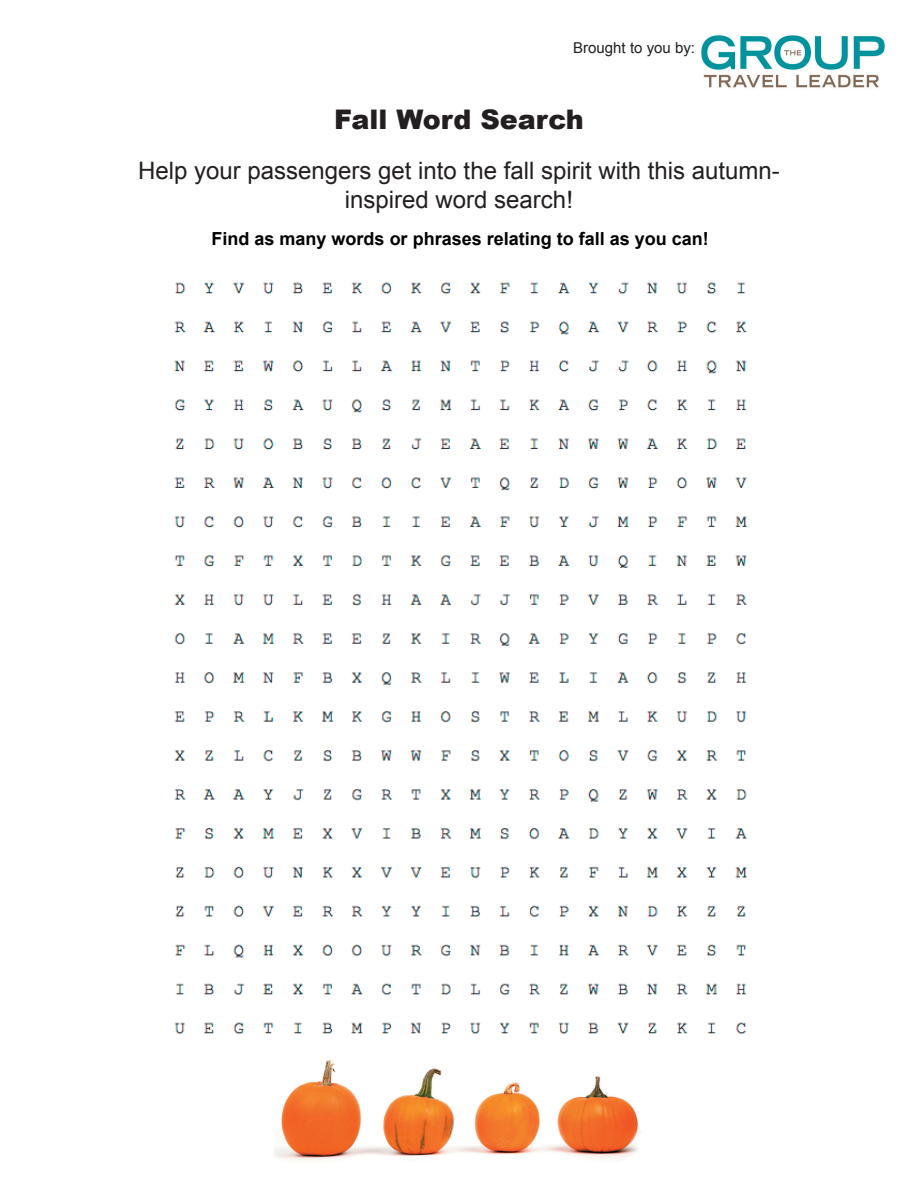
<style>
.page{position:relative;width:918px;height:1188px;background:#fff}
.page>*{position:absolute;margin:0;border:0;box-sizing:border-box;transform-origin:0 0}
.t1{font:900 27px "Arial";color:#231f20}
.t2{font:24px/28.8px "Arial";color:#231f20;text-align:center}
.t3{font:700 18px "Arial";color:#000}
.t4{font:15px "Arial";color:#231f20}
</style>
<div class="page">
<img style="left:701px;top:35px;width:184px;height:53px">
<img style="left:274px;top:1060px;width:365px;height:101px">
<img style="left:174px;top:282px;width:574px;height:753px">
<p class="t4" style="left:573px;top:38px;width:123px">Brought to you by:</p>
<p class="t1" style="left:334px;top:100px;width:251px">Fall Word Search</p>
<p class="t2" style="left:138px;top:156px;width:643px">Help your passengers get into the fall spirit with this autumn&shy;inspired word search!</p>
<p class="t3" style="left:212px;top:226px;width:499px">Find as many words or phrases relating to fall as you can!</p>
</div>
